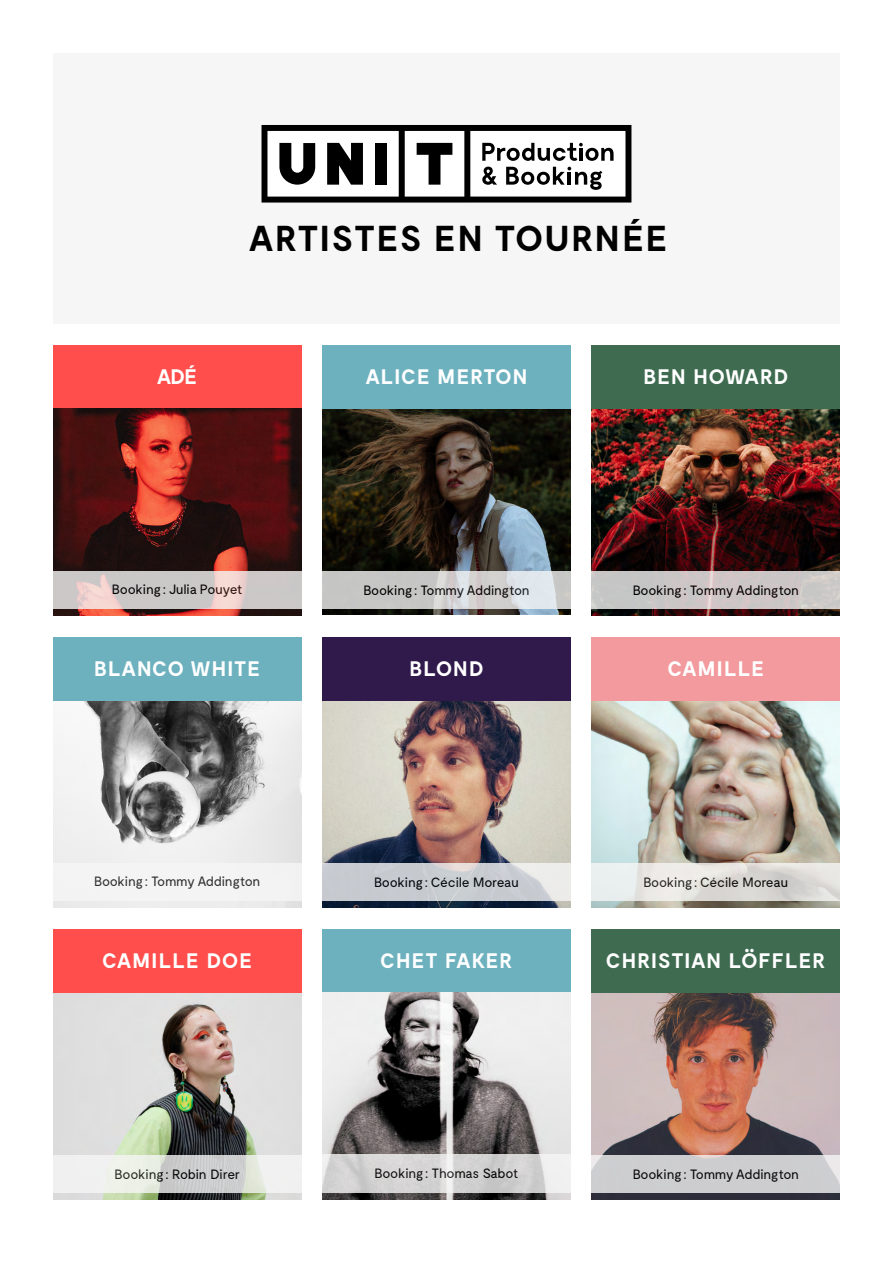
<style>
.page{position:relative;width:893px;height:1263px;background:#fff}
.page>*{position:absolute;margin:0;border:0;box-sizing:border-box;transform-origin:0 0}
.t1{font:700 36px "Moderat";letter-spacing:.05em;color:#000}
.t2{font:700 21px "Moderat";letter-spacing:.05em;color:#fff}
.t3{font:13.5px "Moderat";letter-spacing:-.025em;color:#000}
</style>
<div class="page">
<div style="left:53px;top:345px;width:248px;height:64px;background:#ff4e4c"></div>
<img style="left:53px;top:409px;width:248px;height:206px">
<img style="left:322px;top:409px;width:248px;height:206px">
<img style="left:592px;top:701px;width:248px;height:206px">
<img style="left:53px;top:701px;width:248px;height:206px">
<img style="left:592px;top:409px;width:248px;height:206px">
<img style="left:53px;top:992px;width:248px;height:207px">
<div style="left:53px;top:863px;width:248px;height:37px;background:#f6f6f6"></div>
<div style="left:592px;top:571px;width:248px;height:37px;background:#cac6c6"></div>
<div style="left:53px;top:637px;width:248px;height:64px;background:#6db1bf"></div>
<div style="left:592px;top:345px;width:248px;height:64px;background:#3f6c51"></div>
<div style="left:322px;top:345px;width:248px;height:64px;background:#6db1bf"></div>
<svg style="left:322px;top:571px;width:248px;height:37px;background:#cecfd0"></svg>
<div style="left:53px;top:929px;width:248px;height:63px;background:#ff4e4c"></div>
<svg style="left:53px;top:1155px;width:248px;height:38px"></svg>
<img style="left:592px;top:992px;width:248px;height:207px">
<svg style="left:592px;top:863px;width:248px;height:38px;background:#e2e1de"></svg>
<svg style="left:53px;top:571px;width:248px;height:37px;background:#d4cac9"></svg>
<div style="left:592px;top:1155px;width:248px;height:38px;background:#cdcdd0"></div>
<div style="left:322px;top:929px;width:248px;height:63px;background:#6db1bf"></div>
<div style="left:592px;top:637px;width:248px;height:64px;background:#f29a9d"></div>
<img style="left:322px;top:701px;width:248px;height:206px">
<svg style="left:322px;top:863px;width:248px;height:38px;background:#cdd0d4"></svg>
<div style="left:322px;top:637px;width:248px;height:64px;background:#301a4b"></div>
<img style="left:322px;top:992px;width:248px;height:207px">
<svg style="left:322px;top:1154px;width:248px;height:38px;background:#d7d6d6"></svg>
<div style="left:592px;top:929px;width:248px;height:63px;background:#3f6c51"></div>
<div style="left:53px;top:53px;width:787px;height:271px;background:#f6f6f6"></div>
<svg style="left:261px;top:125px;width:370px;height:78px"></svg>
<h2 class="t2" style="left:157px;top:365px;width:42px">ADÉ</h2>
<h1 class="t1" style="left:249px;top:218px;width:420px">ARTISTES EN TOURNÉE</h1>
<h2 class="t2" style="left:366px;top:365px;width:163px">ALICE MERTON</h2>
<h2 class="t2" style="left:643px;top:365px;width:146px">BEN HOWARD</h2>
<p class="t3" style="left:112px;top:582px;width:132px">Booking: Julia Pouyet</p>
<p class="t3" style="left:363px;top:582px;width:168px">Booking: Tommy Addington</p>
<p class="t3" style="left:633px;top:582px;width:168px">Booking: Tommy Addington</p>
<h2 class="t2" style="left:94px;top:657px;width:168px">BLANCO WHITE</h2>
<h2 class="t2" style="left:409px;top:657px;width:76px">BLOND</h2>
<h2 class="t2" style="left:667px;top:657px;width:98px">CAMILLE</h2>
<p class="t3" style="left:94px;top:874px;width:168px">Booking: Tommy Addington</p>
<p class="t3" style="left:374px;top:874px;width:146px">Booking: Cécile Moreau</p>
<p class="t3" style="left:643px;top:874px;width:146px">Booking: Cécile Moreau</p>
<h2 class="t2" style="left:102px;top:948px;width:152px">CAMILLE DOE</h2>
<h2 class="t2" style="left:380px;top:948px;width:134px">CHET FAKER</h2>
<h2 class="t2" style="left:606px;top:948px;width:221px">CHRISTIAN LÖFFLER</h2>
<p class="t3" style="left:115px;top:1166px;width:127px">Booking: Robin Direr</p>
<p class="t3" style="left:374px;top:1166px;width:146px">Booking: Thomas Sabot</p>
<p class="t3" style="left:633px;top:1166px;width:168px">Booking: Tommy Addington</p>
</div>
